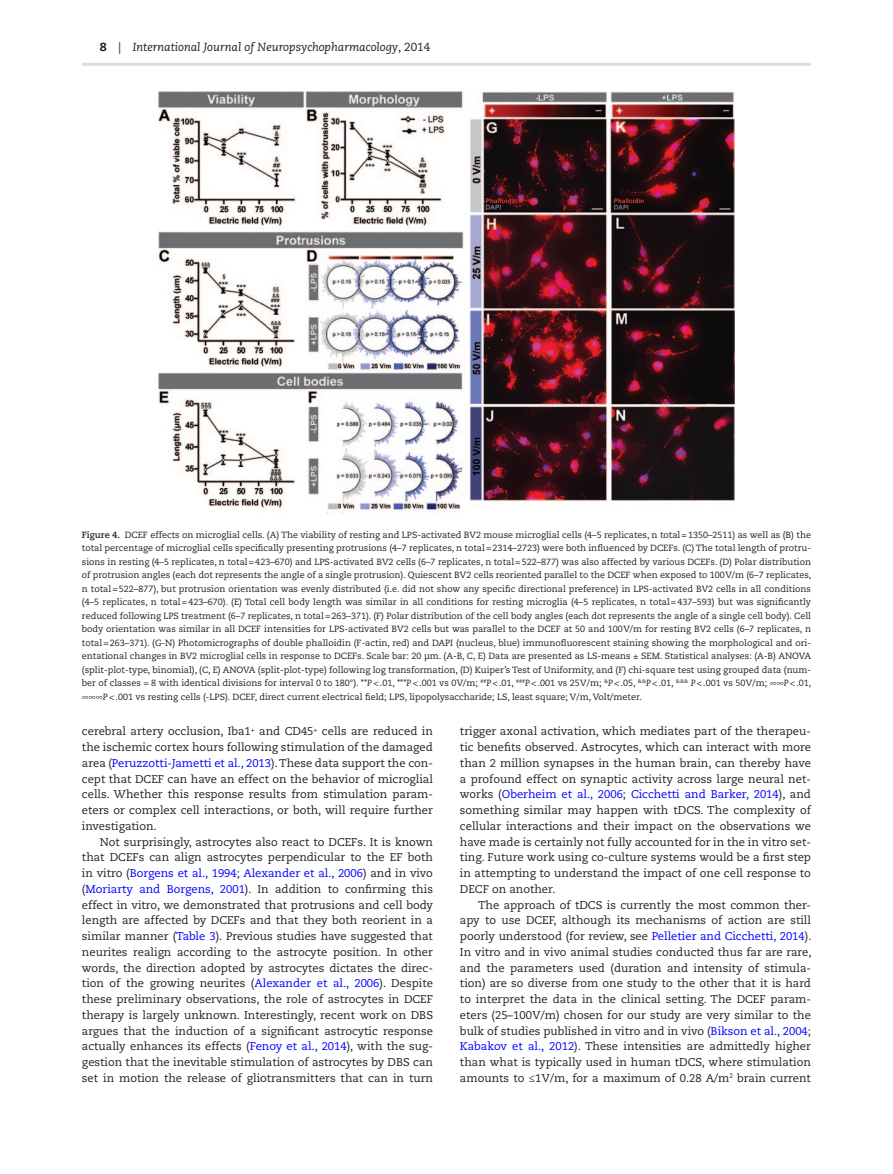
<style>
.page{position:relative;width:893px;height:1174px;background:#fff}
.page>*{position:absolute;margin:0;border:0;box-sizing:border-box;transform-origin:0 0}
.t1{font:italic 11.7px "Caecilia LT Std";color:#231f20}
.t2{font:11.25px/15.8px "Caecilia LT Std";color:#231f20;text-align:justify}
.t3{font:9px/13.5px "Caecilia LT Std";color:#231f20;text-align:justify}
.s1{font-weight:800;font-style:normal}
.s2{font-style:normal}
.s3{font-weight:700}
.s4{font-style:italic}
.s5{color:#00f}
</style>
<div class="page">
<hr style="left:82px;top:63px;width:729px;height:3px;background:#dcdddf">
<img style="left:158px;top:92px;width:576px;height:421px">
<p class="t1" style="left:100px;top:40px;width:332px"><span class="s1">8</span> <span class="s2">|</span> International Journal of Neuropsychopharmacology<span class="s2">, 2014</span></p>
<p class="t3" style="left:82px;top:528px;width:731px"><span class="s3">Figure 4.</span> DCEF effects on microglial cells. (A) The viability of resting and LPS-activated BV2 mouse microglial cells (4–5 replicates, n total=1350–2511) as well as (B) the total percentage of microglial cells specifically presenting protrusions (4–7 replicates, n total=2314–2723) were both influenced by DCEFs. (C) The total length of protru&shy;sions in resting (4–5 replicates, n total=423–670) and LPS-activated BV2 cells (6–7 replicates, n total=522–877) was also affected by various DCEFs. (D) Polar distribution of protrusion angles (each dot represents the angle of a single protrusion). Quiescent BV2 cells reoriented parallel to the DCEF when exposed to 100V/m (6–7 replicates, n total=522–877), but protrusion orientation was evenly distributed (i.e. did not show any specific directional preference) in LPS-activated BV2 cells in all conditions (4–5 replicates, n total=423–670). (E) Total cell body length was similar in all conditions for resting microglia (4–5 replicates, n total=437–593) but was significantly reduced following LPS treatment (6–7 replicates, n total=263–371). (F) Polar distribution of the cell body angles (each dot represents the angle of a single cell body). Cell body orientation was similar in all DCEF intensities for LPS-activated BV2 cells but was parallel to the DCEF at 50 and 100V/m for resting BV2 cells (6–7 replicates, n total=263–371). (G-N) Photomicrographs of double phalloidin (F-actin, red) and DAPI (nucleus, blue) immunofluorescent staining showing the morphological and ori&shy;entational changes in BV2 microglial cells in response to DCEFs. Scale bar: 20 µm. (A-B, C, E) Data are presented as LS-means ± SEM. Statistical analyses: (A-B) ANOVA (split-plot-type, binomial), (C, E) ANOVA (split-plot-type) following log transformation, (D) Kuiper’s Test of Uniformity, and (F) chi-square test using grouped data (num&shy;ber of classes = 8 with identical divisions for interval 0 to 180°). **<span class="s4">P</span>&lt;.01, ***<span class="s4">P</span>&lt;.001 vs 0V/m; <sup>##</sup><span class="s4">P</span>&lt;.01, <sup>###</sup><span class="s4">P</span>&lt;.001 vs 25V/m; <sup>&amp;</sup><span class="s4">P</span>&lt;.05, <sup>&amp;&amp;</sup><span class="s4">P</span>&lt;.01, <sup>&amp;&amp;&amp;</sup> <span class="s4">P</span>&lt;.001 vs 50V/m; ∞∞<span class="s4">P</span>&lt;.01, ∞∞∞<span class="s4">P</span>&lt;.001 vs resting cells (-LPS). DCEF, direct current electrical field; LPS, lipopolysaccharide; LS, least square; V/m, Volt/meter.</p>
<p class="t2" style="left:82px;top:723px;width:352px">cerebral artery occlusion, Iba1<sup>+</sup> and CD45<sup>+</sup> cells are reduced in the ischemic cortex hours following stimulation of the damaged area (<span class="s5">Peruzzotti-Jametti et al., 2013</span>). These data support the con&shy;cept that DCEF can have an effect on the behavior of microglial cells. Whether this response results from stimulation param&shy;eters or complex cell interactions, or both, will require further investigation.</p>
<p class="t2" style="left:82px;top:834px;width:353px;text-indent:18px">Not surprisingly, astrocytes also react to DCEFs. It is known that DCEFs can align astrocytes perpendicular to the EF both in vitro (<span class="s5">Borgens et al., 1994</span>; <span class="s5">Alexander et al., 2006</span>) and in vivo (<span class="s5">Moriarty and Borgens, 2001</span>). In addition to confirming this effect in vitro, we demonstrated that protrusions and cell body length are affected by DCEFs and that they both reorient in a similar manner (<span class="s5">Table 3</span>). Previous studies have suggested that neurites realign according to the astrocyte position. In other words, the direction adopted by astrocytes dictates the direc&shy;tion of the growing neurites (<span class="s5">Alexander et al., 2006</span>). Despite these preliminary observations, the role of astrocytes in DCEF therapy is largely unknown. Interestingly, recent work on DBS argues that the induction of a significant astrocytic response actually enhances its effects (<span class="s5">Fenoy et al., 2014</span>), with the sug&shy;gestion that the inevitable stimulation of astrocytes by DBS can set in motion the release of gliotransmitters that can in turn</p>
<p class="t2" style="left:460px;top:723px;width:353px">trigger axonal activation, which mediates part of the therapeu&shy;tic benefits observed. Astrocytes, which can interact with more than 2 million synapses in the human brain, can thereby have a profound effect on synaptic activity across large neural net&shy;works (<span class="s5">Oberheim et al., 2006</span>; <span class="s5">Cicchetti and Barker, 2014</span>), and something similar may happen with tDCS. The complexity of cellular interactions and their impact on the observations we have made is certainly not fully accounted for in the in vitro set&shy;ting. Future work using co-culture systems would be a first step in attempting to understand the impact of one cell response to DECF on another.</p>
<p class="t2" style="left:460px;top:897px;width:353px;text-indent:18px">The approach of tDCS is currently the most common ther&shy;apy to use DCEF, although its mechanisms of action are still poorly understood (for review, see <span class="s5">Pelletier and Cicchetti, 2014</span>).<br>In vitro and in vivo animal studies conducted thus far are rare, and the parameters used (duration and intensity of stimula&shy;tion) are so diverse from one study to the other that it is hard to interpret the data in the clinical setting. The DCEF param&shy;eters (25–100V/m) chosen for our study are very similar to the bulk of studies published in vitro and in vivo (<span class="s5">Bikson et al., 2004</span>; <span class="s5">Kabakov et al., 2012</span>). These intensities are admittedly higher than what is typically used in human tDCS, where stimulation amounts to ≤1V/m, for a maximum of 0.28 A/m<sup>2</sup> brain current</p>
</div>
